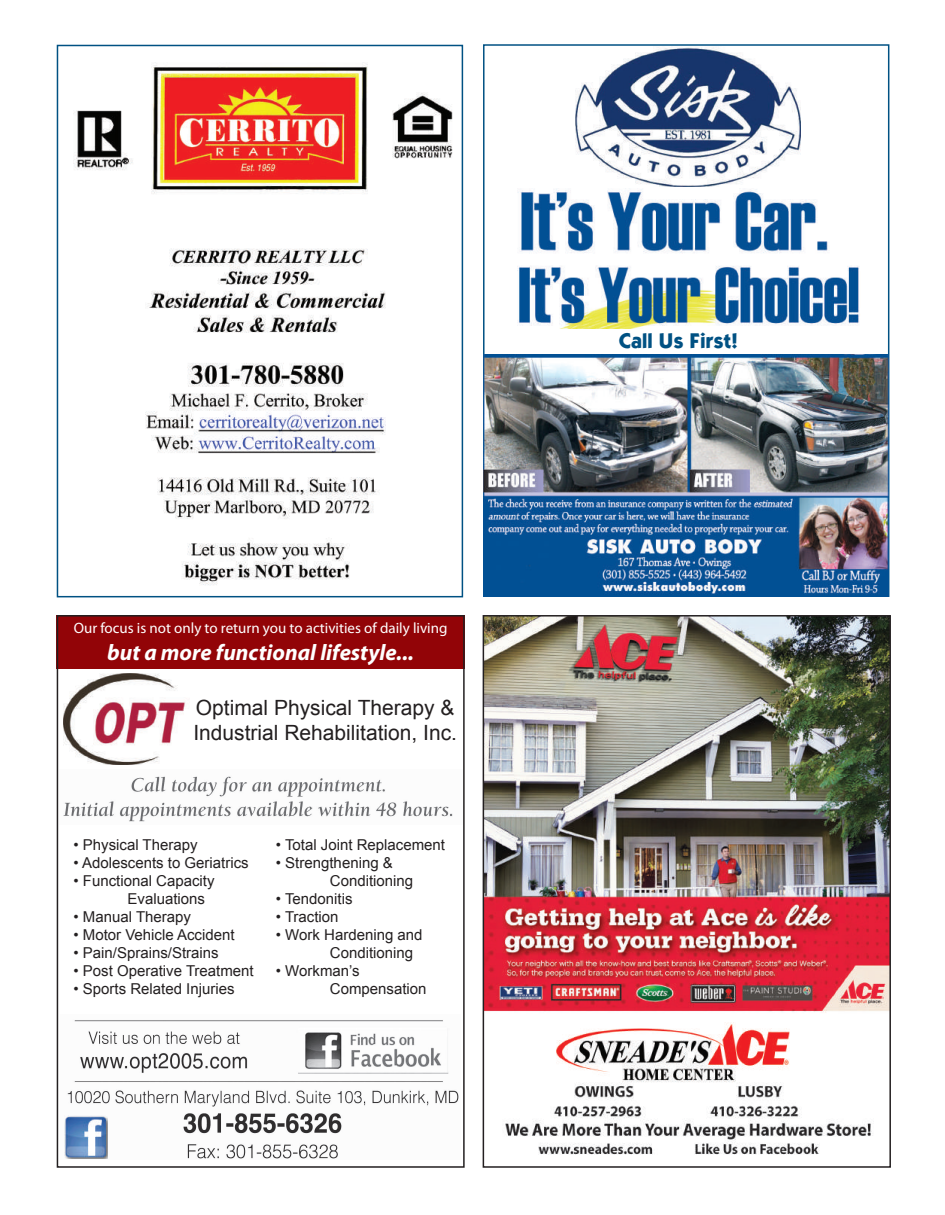
<style>
.page{position:relative;width:945px;height:1215px;background:#fff}
.page>*{position:absolute;margin:0;border:0;box-sizing:border-box;transform-origin:0 0}
.t1{font:italic 700 22.5px "Myriad Pro";color:#fff}
.t2{font:21px/25.2px "Arial";color:#231f20}
.t3{font:700 21px "Cabal T";color:#005183}
.t4{font:15px/18px "Arial";color:#231f20}
.t5{font:15px "Myriad Pro";color:#fff}
</style>
<div class="page">
<img style="left:505px;top:1023px;width:367px;height:132px">
<img style="left:486px;top:618px;width:402px;height:395px">
<div style="left:483px;top:615px;width:408px;height:553px;border:2px solid #231f20"></div>
<img style="left:484px;top:355px;width:405px;height:242px">
<img style="left:518px;top:188px;width:341px;height:141px">
<img style="left:56px;top:63px;width:408px;height:526px">
<div style="left:57px;top:45px;width:406px;height:552px;border:2px solid #005183"></div>
<img style="left:64px;top:1020px;width:395px;height:139px">
<img style="left:63px;top:776px;width:390px;height:46px">
<div style="left:57px;top:616px;width:408px;height:53px;background:#920407"></div>
<img style="left:63px;top:673px;width:122px;height:92px">
<img style="left:65px;top:1115px;width:43px;height:43px">
<div style="left:57px;top:615px;width:408px;height:553px;border:2px solid #231f20"></div>
<img style="left:575px;top:47px;width:226px;height:140px">
<p class="t5" style="left:74px;top:619px;width:375px">Our focus is not only to return you to activities of daily living</p>
<h1 class="t1" style="left:107px;top:638px;width:308px">but a more functional lifestyle...</h1>
<h2 class="t2" style="left:193px;top:695px;width:265px">Optimal Physical Therapy &amp;<br>Industrial Rehabilitation, Inc.</h2>
<p class="t4" style="left:74px;top:836px;width:126px">• Physical Therapy</p>
<p class="t4" style="left:74px;top:854px;width:177px">• Adolescents to Geriatrics</p>
<p class="t4" style="left:128px;top:872px;width:89px;text-indent:-54px">• Functional Capacity<br>Evaluations</p>
<p class="t4" style="left:74px;top:908px;width:119px">• Manual Therapy</p>
<p class="t4" style="left:74px;top:926px;width:163px">• Motor Vehicle Accident</p>
<p class="t4" style="left:74px;top:944px;width:147px">• Pain/Sprains/Strains</p>
<p class="t4" style="left:74px;top:962px;width:182px">• Post Operative Treatment</p>
<p class="t4" style="left:74px;top:980px;width:163px">• Sports Related Injuries</p>
<p class="t4" style="left:276px;top:836px;width:171px">• Total Joint Replacement</p>
<p class="t4" style="left:330px;top:854px;width:85px;text-indent:-54px">• Strengthening &amp;<br>Conditioning</p>
<p class="t4" style="left:276px;top:890px;width:78px">• Tendonitis</p>
<p class="t4" style="left:276px;top:908px;width:64px">• Traction</p>
<p class="t4" style="left:330px;top:926px;width:94px;text-indent:-54px">• Work Hardening and<br>Conditioning</p>
<p class="t4" style="left:330px;top:962px;width:98px;text-indent:-54px">• Workman’s<br>Compensation</p>
<h2 class="t3" style="left:619px;top:328px;width:120px">Call Us First!</h2>
</div>
